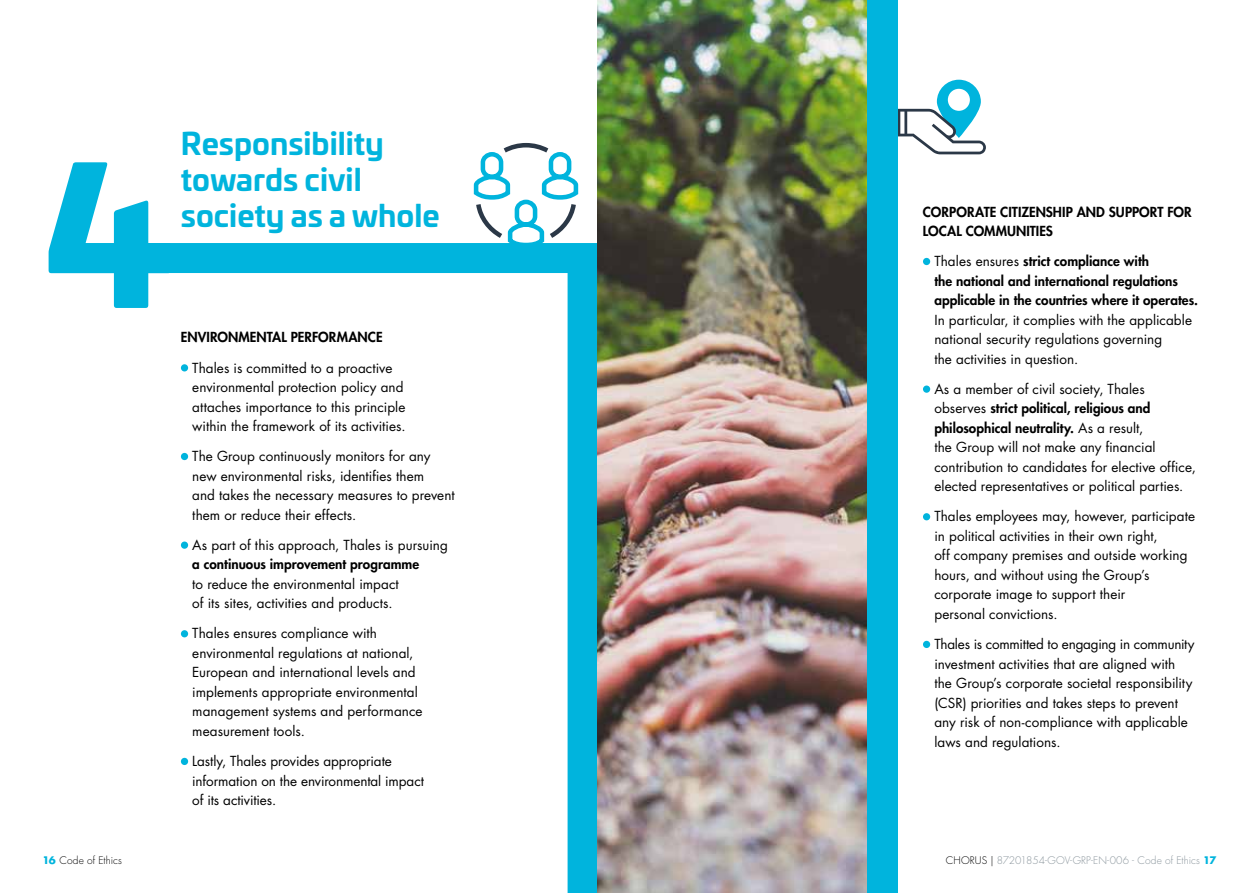
<style>
.page{position:relative;width:1259px;height:893px;background:#fff}
.page>*{position:absolute;margin:0;border:0;box-sizing:border-box;transform-origin:0 0}
.t1{font:900 186px "Univia Pro";color:#00b4dd}
.t2{font:700 30px/36px "Univia Pro";color:#00b4dd}
.t3{font:13.5px/19.5px "Futura Std";letter-spacing:.005em;color:#000}
.t4{font:800 13.5px/19.5px "Futura Std";letter-spacing:.005em;color:#000}
.t5{font:300 10.2px "Futura Std";letter-spacing:.005em;color:#8a959c}
.t6{font:300 10.2px "Futura Std";letter-spacing:.01em;color:#000}
.s1{font-weight:400}
.s2{font-weight:800}
.s3{font-weight:700;color:#00b4dd}
.s4{color:#000}
</style>
<div class="page">
<svg style="left:130px;top:243px;width:467px;height:650px"></svg>
<img style="left:597px;top:0;width:270px;height:893px">
<svg style="left:897px;top:80px;width:89px;height:74px"></svg>
<svg style="left:471px;top:143px;width:109px;height:107px"></svg>
<div style="left:867px;top:0;width:30px;height:893px;background:#00b4dd"></div>
<div style="left:181px;top:364px;width:7px;height:7px;background:#00b4dd;border-radius:50%"></div>
<div style="left:181px;top:453px;width:7px;height:7px;background:#00b4dd;border-radius:50%"></div>
<div style="left:181px;top:541px;width:7px;height:8px;background:#00b4dd;border-radius:50%"></div>
<div style="left:181px;top:630px;width:7px;height:7px;background:#00b4dd;border-radius:50%"></div>
<div style="left:181px;top:758px;width:7px;height:7px;background:#00b4dd;border-radius:50%"></div>
<div style="left:923px;top:258px;width:7px;height:7px;background:#00b4dd;border-radius:50%"></div>
<div style="left:923px;top:385px;width:7px;height:8px;background:#00b4dd;border-radius:50%"></div>
<div style="left:923px;top:513px;width:7px;height:7px;background:#00b4dd;border-radius:50%"></div>
<div style="left:923px;top:641px;width:7px;height:7px;background:#00b4dd;border-radius:50%"></div>
<h1 class="t1" style="left:45px;top:84px;width:131px">4</h1>
<h2 class="t2" style="left:181px;top:123px;width:260px">Responsibility towards civil society as a whole</h2>
<p class="t4" style="left:181px;top:328px;width:203px">ENVIRONMENTAL PERFORMANCE</p>
<p class="t3" style="left:192px;top:358px;width:215px">Thales is committed to a proactive environmental protection policy and attaches importance to this principle within the framework of its activities.</p>
<p class="t3" style="left:192px;top:447px;width:264px">The Group continuously monitors for any new environmental risks, identifies them<br>and takes the necessary measures to prevent them or reduce their effects.</p>
<p class="t3" style="left:192px;top:535px;width:257px">As part of this approach, Thales is pursuing</p>
<p class="t4" style="left:192px;top:555px;width:228px">a continuous improvement programme</p>
<p class="t3" style="left:192px;top:574px;width:208px">to reduce the environmental impact of its sites, activities and products.</p>
<p class="t3" style="left:192px;top:624px;width:232px">Thales ensures compliance with environmental regulations at national, European and international levels and implements appropriate environmental management systems and performance measurement tools.</p>
<p class="t3" style="left:192px;top:751px;width:233px">Lastly, Thales provides appropriate information on the environmental impact of its activities.</p>
<p class="t4" style="left:923px;top:202px;width:270px">CORPORATE CITIZENSHIP AND SUPPORT FOR<br>LOCAL COMMUNITIES</p>
<p class="t4" style="left:934px;top:251px;width:265px"><span class="s1">Thales ensures</span> strict compliance with<br>the national and international regulations applicable in the countries where it operates.</p>
<p class="t3" style="left:934px;top:310px;width:259px">In particular, it complies with the applicable national security regulations governing<br>the activities in question.</p>
<p class="t3" style="left:934px;top:379px;width:263px">As a member of civil society, Thales observes <span class="s2">strict political, religious and philosophical neutrality.</span> As a result,<br>the Group will not make any financial contribution to candidates for elective office, elected representatives or political parties.</p>
<p class="t3" style="left:934px;top:507px;width:262px">Thales employees may, however, participate in political activities in their own right,<br>off company premises and outside working hours, and without using the Group’s corporate image to support their<br>personal convictions.</p>
<p class="t3" style="left:934px;top:634px;width:262px">Thales is committed to engaging in community investment activities that are aligned with the Group’s corporate societal responsibility (CSR) priorities and takes steps to prevent any risk of non-compliance with applicable laws and regulations.</p>
<p class="t6" style="left:43px;top:854px;width:81px"><span class="s3">16</span> Code of Ethics</p>
<p class="t5" style="left:946px;top:854px;width:272px"><span class="s4">CHORUS |</span> 87201854-GOV-GRP-EN-006 - Code of Ethics <span class="s3">17</span></p>
</div>
